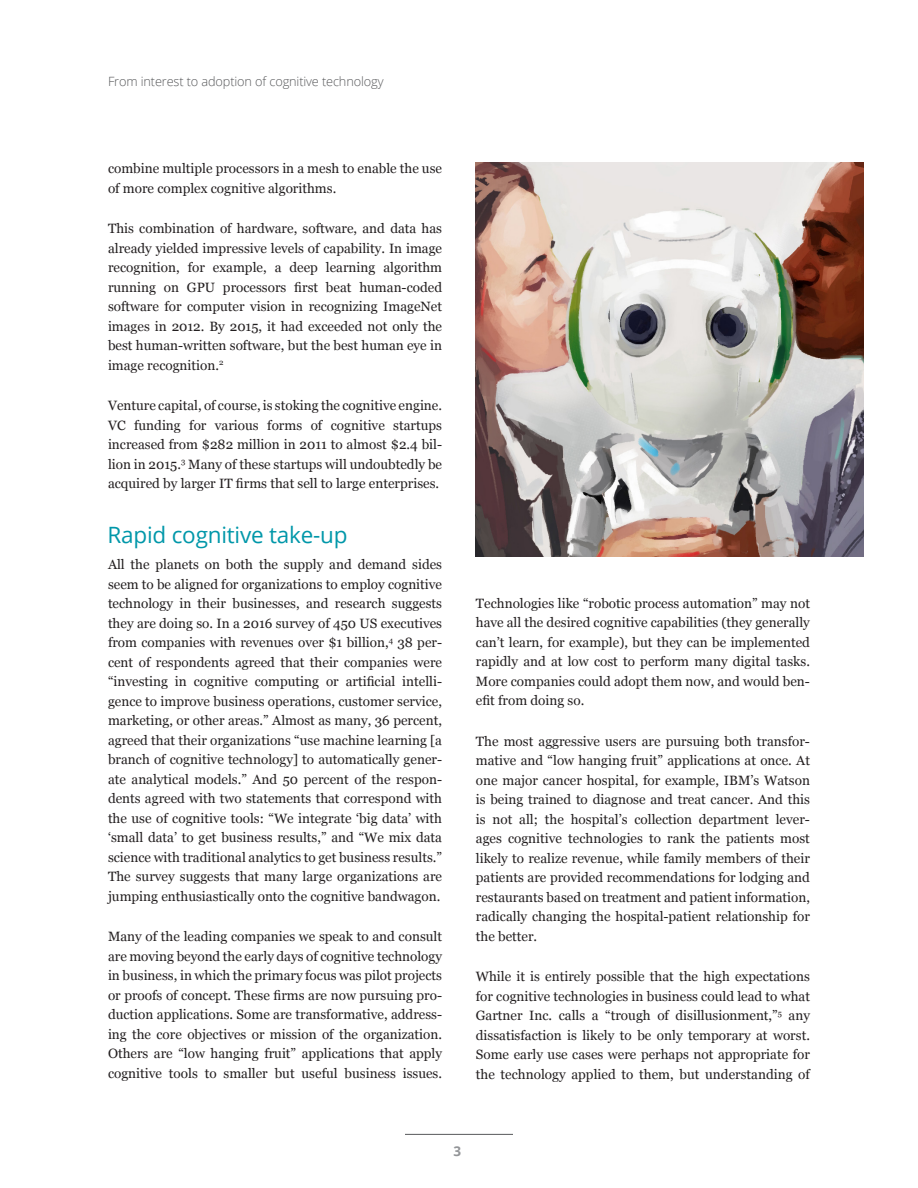
<style>
.page{position:relative;width:918px;height:1188px;background:#fff}
.page>*{position:absolute;margin:0;border:0;box-sizing:border-box;transform-origin:0 0}
.heading2{font:22.5px "Open Sans";letter-spacing:-.01em;color:#0097a9}
.body-noindent{font:13.5px/19.5px "Georgia";color:#231f20;text-align:justify}
.t1{font:700 13.5px "Open Sans";color:#939598}
.header-subtitle{font:300 12.75px "Open Sans";letter-spacing:-.01em;color:#57585a}
</style>
<div class="page">
<hr style="left:405px;top:1134px;width:108px;height:1px;background:#57585a">
<img style="left:476px;top:163px;width:388px;height:394px">
<p class="header-subtitle" style="left:108px;top:73px;width:277px">From interest to adoption of cognitive technology</p>
<p class="body-noindent" style="left:108px;top:158px;width:336px">combine multiple processors in a mesh to enable the use of more complex cognitive algorithms.</p>
<p class="body-noindent" style="left:108px;top:218px;width:336px">This combination of hardware, software, and data has already yielded impressive levels of capability. In image recognition, for example, a deep learning algorithm running on GPU processors first beat human-coded software for computer vision in recognizing ImageNet images in 2012. By 2015, it had exceeded not only the best human-written software, but the best human eye in image recognition.<sup>2</sup></p>
<p class="body-noindent" style="left:108px;top:395px;width:336px">Venture capital, of course, is stoking the cognitive engine.<br>VC funding for various forms of cognitive startups increased from $282 million in 2011 to almost $2.4 bil&shy;lion in 2015.<sup>3</sup> Many of these startups will undoubtedly be acquired by larger IT firms that sell to large enterprises.</p>
<p class="heading2" style="left:108px;top:519px;width:241px">Rapid cognitive take-up</p>
<p class="body-noindent" style="left:108px;top:554px;width:336px">All the planets on both the supply and demand sides seem to be aligned for organizations to employ cognitive technology in their businesses, and research suggests they are doing so. In a 2016 survey of 450 US executives from companies with revenues over $1 billion,<sup>4</sup> 38 per&shy;cent of respondents agreed that their companies were “investing in cognitive computing or artificial intelli&shy;gence to improve business operations, customer service, marketing, or other areas.” Almost as many, 36 percent, agreed that their organizations “use machine learning [a branch of cognitive technology] to automatically gener&shy;ate analytical models.” And 50 percent of the respon&shy;dents agreed with two statements that correspond with the use of cognitive tools: “We integrate ‘big data’ with ‘small data’ to get business results,” and “We mix data science with traditional analytics to get business results.” The survey suggests that many large organizations are jumping enthusiastically onto the cognitive bandwagon.</p>
<p class="body-noindent" style="left:108px;top:926px;width:336px">Many of the leading companies we speak to and consult are moving beyond the early days of cognitive technology in business, in which the primary focus was pilot projects or proofs of concept. These firms are now pursuing pro&shy;duction applications. Some are transformative, address&shy;ing the core objectives or mission of the organization.<br>Others are “low hanging fruit” applications that apply cognitive tools to smaller but useful business issues.</p>
<p class="body-noindent" style="left:476px;top:593px;width:336px">Technologies like “robotic process automation” may not have all the desired cognitive capabilities (they generally can’t learn, for example), but they can be implemented rapidly and at low cost to perform many digital tasks.<br>More companies could adopt them now, and would ben&shy;efit from doing so.</p>
<p class="body-noindent" style="left:476px;top:731px;width:336px">The most aggressive users are pursuing both transfor&shy;mative and “low hanging fruit” applications at once. At one major cancer hospital, for example, IBM’s Watson is being trained to diagnose and treat cancer. And this is not all; the hospital’s collection department lever&shy;ages cognitive technologies to rank the patients most likely to realize revenue, while family members of their patients are provided recommendations for lodging and restaurants based on treatment and patient information, radically changing the hospital-patient relationship for the better.</p>
<p class="body-noindent" style="left:476px;top:966px;width:336px">While it is entirely possible that the high expectations for cognitive technologies in business could lead to what Gartner Inc. calls a “trough of disillusionment,”<sup>5</sup> any dissatisfaction is likely to be only temporary at worst.<br>Some early use cases were perhaps not appropriate for the technology applied to them, but understanding of</p>
<p class="t1" style="left:454px;top:1142px;width:9px">3</p>
</div>
